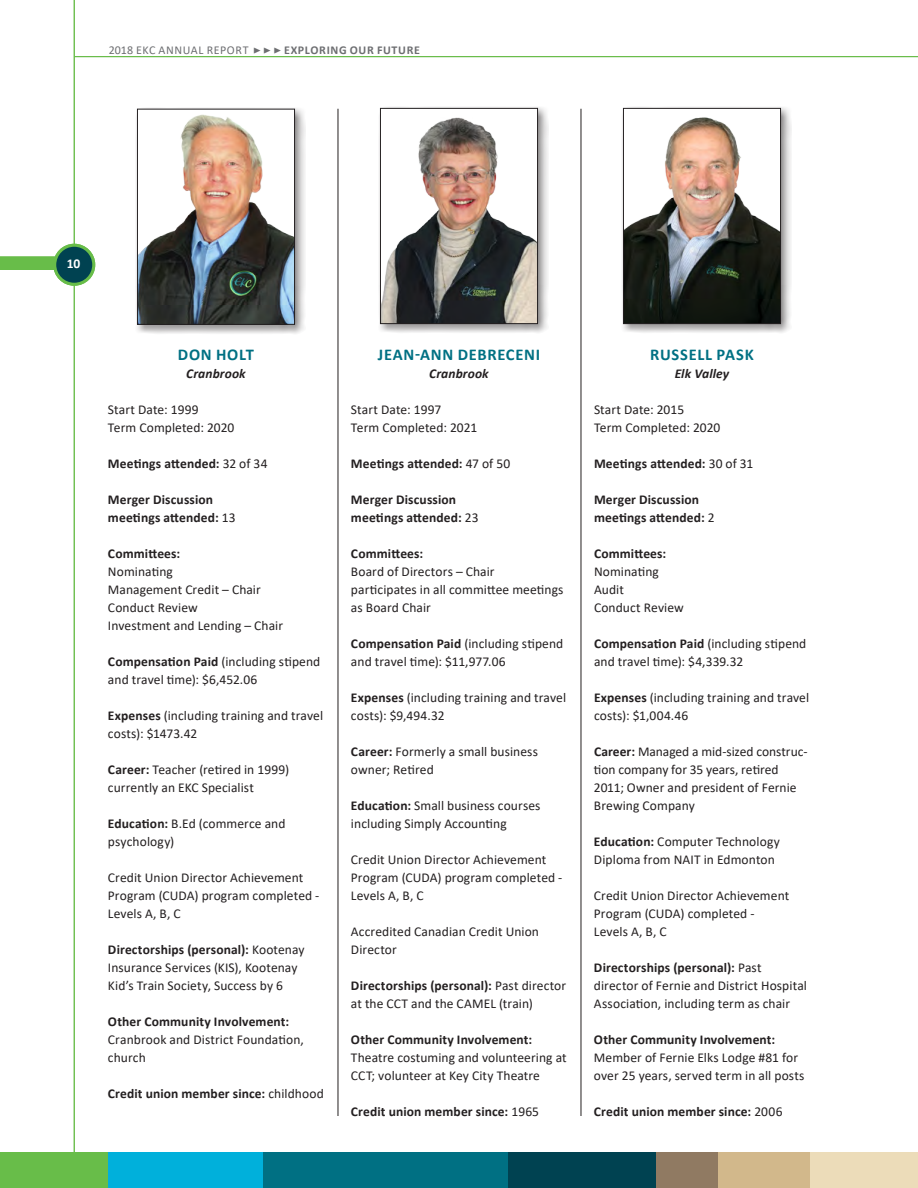
<style>
.page{position:relative;width:918px;height:1188px;background:#fff}
.page>*{position:absolute;margin:0;border:0;box-sizing:border-box;transform-origin:0 0}
.t1{font:700 16.5px "Calibri";letter-spacing:.04em;color:#007083}
.t2{font:13.5px/18px "Calibri";letter-spacing:.005em;color:#231f20}
.t3{font:700 13.5px/18px "Calibri";letter-spacing:.01em;color:#231f20}
.t4{font:italic 700 13.5px "Calibri";letter-spacing:.01em;color:#231f20}
.t5{font:700 13.5px "Calibri";color:#fff}
.t6{font:12px "Calibri";letter-spacing:.045em;color:#6d6e71}
.t7{font:700 12px "Calibri";letter-spacing:.055em;color:#6d6e71}
.s1{font-weight:400}
.s2{font-weight:700}
</style>
<div class="page">
<hr style="left:74px;top:56px;width:844px;height:1px;background:#68bd49">
<div style="left:0;top:256px;width:81px;height:14px;background:#68bd49"></div>
<hr style="left:74px;top:0;width:1px;height:1188px;background:#68bd49">
<div style="left:55px;top:245px;width:39px;height:39px;background:#004251;border-radius:50%"></div>
<div style="left:53px;top:244px;width:42px;height:42px;border:3px solid #68bd49;border-radius:50%"></div>
<div style="left:103px;top:1152px;width:164px;height:36px;background:#00b0db"></div>
<div style="left:501px;top:1152px;width:155px;height:36px;background:#004251"></div>
<div style="left:656px;top:1152px;width:62px;height:36px;background:#907a62"></div>
<div style="left:718px;top:1152px;width:105px;height:36px;background:#d2b88b"></div>
<div style="left:263px;top:1152px;width:245px;height:36px;background:#007083"></div>
<div style="left:810px;top:1152px;width:108px;height:36px;background:#ecdcb9"></div>
<div style="left:0;top:1152px;width:108px;height:36px;background:#68bd49"></div>
<hr style="left:338px;top:109px;width:1px;height:1007px;background:#231f20">
<hr style="left:581px;top:109px;width:1px;height:1007px;background:#231f20">
<div style="left:135px;top:107px;width:171px;height:228px;background:#231f20;opacity:.5"></div>
<img style="left:139px;top:114px;width:154px;height:209px">
<div style="left:137px;top:109px;width:158px;height:216px;border:1px solid #231f20"></div>
<div style="left:378px;top:106px;width:171px;height:228px;background:#231f20;opacity:.5"></div>
<img style="left:382px;top:110px;width:154px;height:212px">
<div style="left:380px;top:108px;width:158px;height:216px;border:1px solid #231f20"></div>
<div style="left:621px;top:106px;width:171px;height:228px;background:#231f20;opacity:.5"></div>
<img style="left:625px;top:110px;width:154px;height:212px">
<div style="left:623px;top:108px;width:158px;height:216px;border:1px solid #231f20"></div>
<p class="t6" style="left:109px;top:42px;width:141px">2018 EKC ANNUAL REPORT</p>
<p class="t7" style="left:284px;top:42px;width:137px">EXPLORING OUR FUTURE</p>
<p class="t5" style="left:67px;top:254px;width:15px">10</p>
<p class="t1" style="left:178px;top:343px;width:78px">DON HOLT</p>
<p class="t4" style="left:186px;top:364px;width:61px">Cranbrook</p>
<p class="t2" style="left:108px;top:400px;width:128px">Start Date: 1999<br>Term Completed: 2020</p>
<p class="t3" style="left:108px;top:454px;width:161px">Meetings attended: <span class="s1">32 of 34</span></p>
<p class="t3" style="left:108px;top:490px;width:129px">Merger Discussion meetings attended: <span class="s1">13</span></p>
<p class="t3" style="left:108px;top:544px;width:74px">Committees:</p>
<p class="t2" style="left:108px;top:562px;width:177px">Nominating<br>Management Credit – Chair<br>Conduct Review<br>Investment and Lending – Chair</p>
<p class="t2" style="left:108px;top:652px;width:214px"><span class="s2">Compensation Paid</span> (including stipend and travel time): $6,452.06</p>
<p class="t2" style="left:108px;top:706px;width:217px"><span class="s2">Expenses</span> (including training and travel costs): $1473.42</p>
<p class="t2" style="left:108px;top:760px;width:183px"><span class="s2">Career:</span> Teacher (retired in 1999) currently an EKC Specialist</p>
<p class="t2" style="left:108px;top:814px;width:179px"><span class="s2">Education:</span> B.Ed (commerce and psychology)</p>
<p class="t2" style="left:108px;top:868px;width:213px">Credit Union Director Achievement<br>Program (CUDA) program completed -<br>Levels A, B, C</p>
<p class="t2" style="left:108px;top:940px;width:198px"><span class="s2">Directorships (personal):</span> Kootenay<br>Insurance Services (KIS), Kootenay<br>Kid’s Train Society, Success by 6</p>
<p class="t3" style="left:108px;top:1012px;width:183px">Other Community Involvement:</p>
<p class="t2" style="left:108px;top:1030px;width:197px">Cranbrook and District Foundation, church</p>
<p class="t3" style="left:108px;top:1084px;width:217px">Credit union member since: <span class="s1">childhood</span></p>
<p class="t1" style="left:378px;top:343px;width:164px">JEAN-ANN DEBRECENI</p>
<p class="t4" style="left:429px;top:364px;width:61px">Cranbrook</p>
<p class="t2" style="left:351px;top:400px;width:128px">Start Date: 1997<br>Term Completed: 2021</p>
<p class="t3" style="left:351px;top:454px;width:161px">Meetings attended: <span class="s1">47 of 50</span></p>
<p class="t3" style="left:351px;top:490px;width:129px">Merger Discussion meetings attended: <span class="s1">23</span></p>
<p class="t3" style="left:351px;top:544px;width:74px">Committees:</p>
<p class="t2" style="left:351px;top:562px;width:214px">Board of Directors – Chair participates in all committee meetings as Board Chair</p>
<p class="t2" style="left:351px;top:634px;width:214px"><span class="s2">Compensation Paid</span> (including stipend and travel time): $11,977.06</p>
<p class="t2" style="left:351px;top:688px;width:217px"><span class="s2">Expenses</span> (including training and travel costs): $9,494.32</p>
<p class="t2" style="left:351px;top:742px;width:188px"><span class="s2">Career:</span> Formerly a small business owner; Retired</p>
<p class="t2" style="left:351px;top:796px;width:191px"><span class="s2">Education:</span> Small business courses including Simply Accounting</p>
<p class="t2" style="left:351px;top:850px;width:213px">Credit Union Director Achievement<br>Program (CUDA) program completed -<br>Levels A, B, C</p>
<p class="t2" style="left:351px;top:922px;width:190px">Accredited Canadian Credit Union<br>Director</p>
<p class="t2" style="left:351px;top:976px;width:217px"><span class="s2">Directorships (personal):</span> Past director at the CCT and the CAMEL (train)</p>
<p class="t3" style="left:351px;top:1030px;width:183px">Other Community Involvement:</p>
<p class="t2" style="left:351px;top:1048px;width:217px">Theatre costuming and volunteering at<br>CCT; volunteer at Key City Theatre</p>
<p class="t3" style="left:351px;top:1102px;width:190px">Credit union member since: <span class="s1">1965</span></p>
<p class="t1" style="left:650px;top:343px;width:105px">RUSSELL PASK</p>
<p class="t4" style="left:675px;top:364px;width:56px">Elk Valley</p>
<p class="t2" style="left:594px;top:400px;width:128px">Start Date: 2015<br>Term Completed: 2020</p>
<p class="t3" style="left:594px;top:454px;width:161px">Meetings attended: <span class="s1">30 of 31</span></p>
<p class="t3" style="left:594px;top:490px;width:122px">Merger Discussion meetings attended: <span class="s1">2</span></p>
<p class="t3" style="left:594px;top:544px;width:74px">Committees:</p>
<p class="t2" style="left:594px;top:562px;width:91px">Nominating<br>Audit<br>Conduct Review</p>
<p class="t2" style="left:594px;top:634px;width:214px"><span class="s2">Compensation Paid</span> (including stipend and travel time): $4,339.32</p>
<p class="t2" style="left:594px;top:688px;width:217px"><span class="s2">Expenses</span> (including training and travel costs): $1,004.46</p>
<p class="t2" style="left:594px;top:742px;width:215px"><span class="s2">Career:</span> Managed a mid-sized construc&shy;tion company for 35 years, retired<br>2011; Owner and president of Fernie<br>Brewing Company</p>
<p class="t2" style="left:594px;top:832px;width:187px"><span class="s2">Education:</span> Computer Technology<br>Diploma from NAIT in Edmonton</p>
<p class="t2" style="left:594px;top:886px;width:197px">Credit Union Director Achievement<br>Program (CUDA) completed -<br>Levels A, B, C</p>
<p class="t2" style="left:594px;top:958px;width:215px"><span class="s2">Directorships (personal):</span> Past director of Fernie and District Hospital<br>Association, including term as chair</p>
<p class="t3" style="left:594px;top:1030px;width:183px">Other Community Involvement:</p>
<p class="t2" style="left:594px;top:1048px;width:212px">Member of Fernie Elks Lodge #81 for over 25 years, served term in all posts</p>
<p class="t3" style="left:594px;top:1102px;width:190px">Credit union member since: <span class="s1">2006</span></p>
</div>
